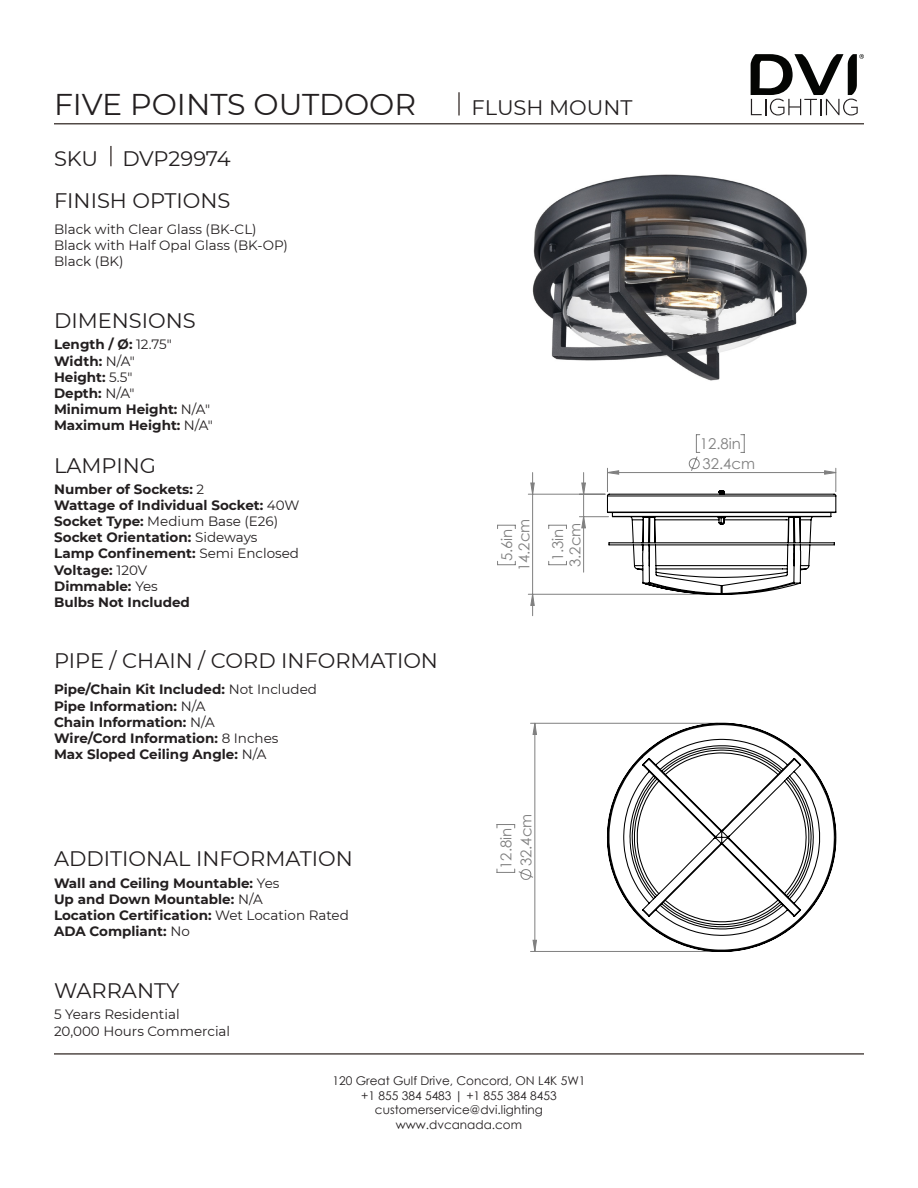
<style>
.page{position:relative;width:918px;height:1188px;background:#fff}
.page>*{position:absolute;margin:0;border:0;box-sizing:border-box;transform-origin:0 0}
.t1{font:30px "Montserrat";color:#231f20}
.t2{font:21px "Montserrat";color:#231f20}
.Spec_Line_Art{font:14.85px/20.1px "Century Gothic";color:#808080}
.t3{font:700 13.5px "Montserrat";color:#231f20}
.t4{font:13.5px/16.2px "Montserrat";color:#231f20}
.t5{font:12px/14.4px "Century Gothic";color:#231f20;text-align:center}
.s1{font-weight:400}
.s2{font-weight:700}
</style>
<div class="page">
<svg style="left:751px;top:54px;width:113px;height:61px"></svg>
<hr style="left:54px;top:123px;width:810px;height:1px;background:#524a47">
<hr style="left:54px;top:1053px;width:810px;height:2px;background:#524a47">
<hr style="left:458px;top:92px;width:2px;height:23px;background:#524a47">
<hr style="left:110px;top:146px;width:2px;height:20px;background:#524a47">
<img style="left:532px;top:174px;width:276px;height:207px">
<svg style="left:497px;top:434px;width:340px;height:518px"></svg>
<svg style="left:606px;top:722px;width:231px;height:230px"></svg>
<p class="t1" style="left:54px;top:84px;width:364px">FIVE POINTS OUTDOOR</p>
<p class="t2" style="left:54px;top:144px;width:46px">SKU</p>
<p class="t2" style="left:122px;top:144px;width:110px">DVP29974</p>
<h2 class="t2" style="left:54px;top:186px;width:178px">FINISH OPTIONS</h2>
<p class="t4" style="left:54px;top:220px;width:204px">Black with Clear Glass (BK-CL)</p>
<p class="t4" style="left:54px;top:236px;width:235px">Black with Half Opal Glass (BK-OP)</p>
<p class="t4" style="left:54px;top:253px;width:71px">Black (BK)</p>
<p class="t2" style="left:54px;top:306px;width:143px">DIMENSIONS</p>
<p class="t3" style="left:54px;top:335px;width:119px">Length / Ø: <span class="s1">12.75"</span></p>
<p class="t3" style="left:54px;top:351px;width:82px">Width: <span class="s1">N/A"</span></p>
<p class="t3" style="left:54px;top:367px;width:80px">Height: <span class="s1">5.5"</span></p>
<p class="t3" style="left:54px;top:383px;width:82px">Depth: <span class="s1">N/A"</span></p>
<p class="t3" style="left:54px;top:400px;width:158px">Minimum Height: <span class="s1">N/A"</span></p>
<p class="t3" style="left:54px;top:416px;width:161px">Maximum Height: <span class="s1">N/A"</span></p>
<p class="t2" style="left:54px;top:451px;width:104px">LAMPING</p>
<p class="t3" style="left:54px;top:479px;width:151px">Number of Sockets: <span class="s1">2</span></p>
<p class="t3" style="left:54px;top:495px;width:247px">Wattage of Individual Socket: <span class="s1">40W</span></p>
<p class="t4" style="left:54px;top:513px;width:225px"><span class="s2">Socket Type:</span> Medium Base (E26)</p>
<p class="t3" style="left:54px;top:528px;width:205px">Socket Orientation: <span class="s1">Sideways</span></p>
<p class="t3" style="left:54px;top:544px;width:246px">Lamp Confinement: <span class="s1">Semi Enclosed</span></p>
<p class="t3" style="left:54px;top:560px;width:94px">Voltage: <span class="s1">120V</span></p>
<p class="t3" style="left:54px;top:576px;width:105px">Dimmable: <span class="s1">Yes</span></p>
<p class="t3" style="left:54px;top:593px;width:137px">Bulbs Not Included</p>
<p class="t2" style="left:54px;top:646px;width:386px">PIPE / CHAIN / CORD INFORMATION</p>
<p class="t3" style="left:54px;top:680px;width:265px">Pipe/Chain Kit Included: <span class="s1">Not Included</span></p>
<p class="t3" style="left:54px;top:696px;width:153px">Pipe Information: <span class="s1">N/A</span></p>
<p class="t3" style="left:54px;top:712px;width:162px">Chain Information: <span class="s1">N/A</span></p>
<p class="t3" style="left:54px;top:729px;width:226px">Wire/Cord Information: <span class="s1">8 Inches</span></p>
<p class="t3" style="left:54px;top:745px;width:214px">Max Sloped Ceiling Angle: <span class="s1">N/A</span></p>
<p class="t2" style="left:54px;top:844px;width:300px">ADDITIONAL INFORMATION</p>
<p class="t3" style="left:54px;top:873px;width:227px">Wall and Ceiling Mountable: <span class="s1">Yes</span></p>
<p class="t3" style="left:54px;top:889px;width:210px">Up and Down Mountable: <span class="s1">N/A</span></p>
<p class="t3" style="left:54px;top:906px;width:296px">Location Certification: <span class="s1">Wet Location Rated</span></p>
<p class="t3" style="left:54px;top:922px;width:137px">ADA Compliant: <span class="s1">No</span></p>
<h2 class="t2" style="left:54px;top:977px;width:127px">WARRANTY</h2>
<p class="t4" style="left:54px;top:1006px;width:178px">5 Years Residential<br>20,000 Hours Commercial</p>
<p class="t2" style="left:472px;top:94px;width:162px">FLUSH MOUNT</p>
<p class="Spec_Line_Art" style="left:498px;top:571px;width:54px;line-height:17.2px;text-align:center;rotate:-90deg">5.6in<br>14.2cm</p>
<p class="Spec_Line_Art" style="left:565px;top:567px;width:46px;rotate:-90deg">3.2cm</p>
<p class="Spec_Line_Art" style="left:548px;top:561px;width:34px;rotate:-90deg">1.3in</p>
<p class="Spec_Line_Art" style="left:496px;top:869px;width:57px;rotate:-90deg">12.8in<br>32.4cm</p>
<p class="t5" style="left:332px;top:1074px;width:255px">120 Great Gulf Drive, Concord, ON L4K 5W1 +1 855 384 5483 | +1 855 384 8453 customerservice@dvi.lighting www.dvcanada.com</p>
<p class="Spec_Line_Art" style="left:700px;top:434px;width:57px">12.8in<br>32.4cm</p>
</div>
